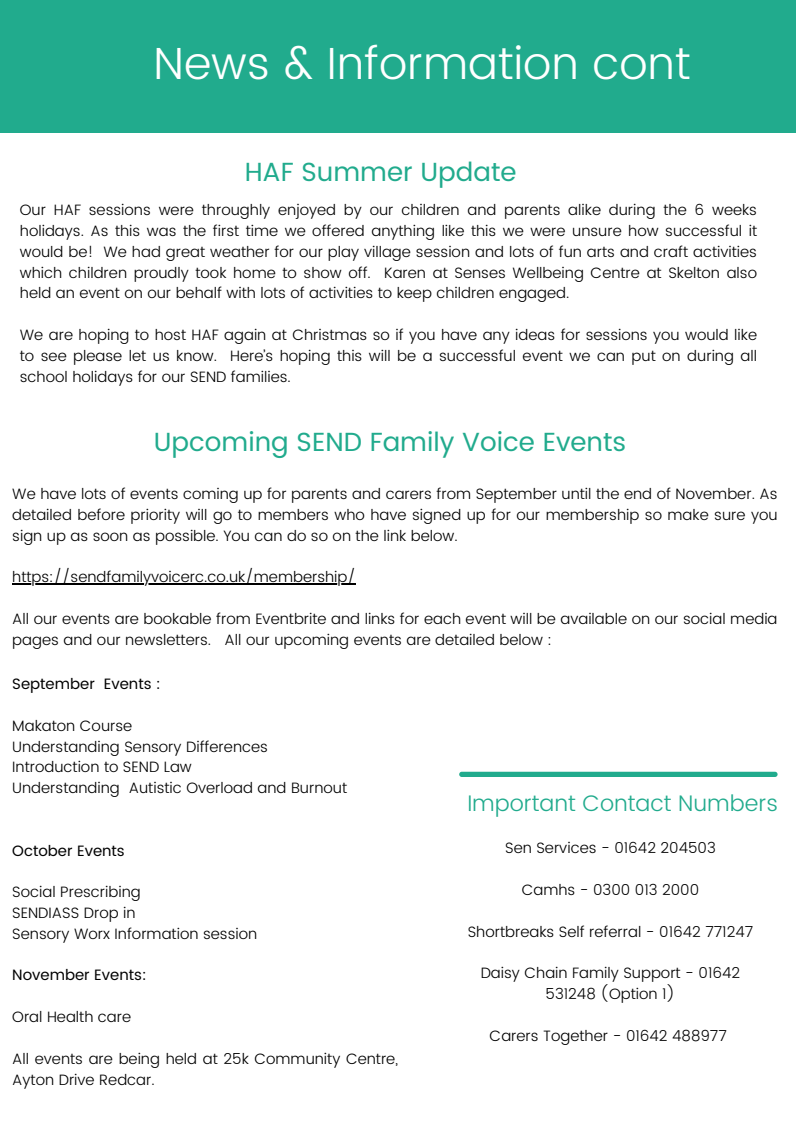
<style>
.page{position:relative;width:796px;height:1125px;background:#fff}
.page>*{position:absolute;margin:0;border:0;box-sizing:border-box;transform-origin:0 0}
.t1{font:300 45px "Poppins";color:#fff}
.t2{font:26.25px "Poppins";color:#21ab8d}
.t3{font:300 22.5px "Poppins";color:#21ab8d}
.t4{font:300 15px/20.9px "Poppins";color:#000;text-align:justify}
.t5{font:15px "Poppins";color:#000}
</style>
<div class="page">
<div style="left:0;top:0;width:795px;height:132px;background:#21ab8d"></div>
<div style="left:459px;top:772px;width:318px;height:5px;background:#21ab8d;border-radius:3px"></div>
<hr style="left:12px;top:583px;width:344px;height:1px;background:#000">
<h2 class="t1" style="left:153px;top:37px;width:538px">News &amp; Information cont</h2>
<p class="t2" style="left:245px;top:157px;width:273px">HAF Summer Update</p>
<p class="t4" style="left:20px;top:200px;width:738px">Our HAF sessions were throughly enjoyed by our children and parents alike during the 6 weeks holidays. As this was the first time we offered anything like this we were unsure how successful it would be! We had great weather for our play village session and lots of fun arts and craft activities which children proudly took home to show off. Karen at Senses Wellbeing Centre at Skelton also held an event on our behalf with lots of activities to keep children engaged.</p>
<p class="t4" style="left:20px;top:324px;width:738px">We are hoping to host HAF again at Christmas so if you have any ideas for sessions you would like to see please let us know. Here’s hoping this will be a successful event we can put on during all school holidays for our SEND families.</p>
<p class="t2" style="left:154px;top:426px;width:473px">Upcoming SEND Family Voice Events</p>
<p class="t4" style="left:12px;top:483px;width:766px">We have lots of events coming up for parents and carers from September until the end of November. As detailed before priority will go to members who have signed up for our membership so make sure you sign up as soon as possible. You can do so on the link below.</p>
<p class="t4" style="left:12px;top:567px;width:345px">https://sendfamilyvoicerc.co.uk/membership/</p>
<p class="t4" style="left:12px;top:608px;width:766px">All our events are bookable from Eventbrite and links for each event will be available on our social media pages and our newsletters. All our upcoming events are detailed below :</p>
<p class="t5" style="left:12px;top:675px;width:150px">September Events :</p>
<p class="t4" style="left:12px;top:715px;width:121px">Makaton Course</p>
<p class="t4" style="left:12px;top:736px;width:257px">Understanding Sensory Differences</p>
<p class="t4" style="left:12px;top:757px;width:181px">Introduction to SEND Law</p>
<p class="t4" style="left:12px;top:778px;width:336px">Understanding Autistic Overload and Burnout</p>
<p class="t5" style="left:12px;top:842px;width:114px">October Events</p>
<p class="t4" style="left:12px;top:882px;width:130px">Social Prescribing</p>
<h3 class="t4" style="left:12px;top:902px;width:125px">SENDIASS Drop in</h3>
<p class="t4" style="left:12px;top:923px;width:246px">Sensory Worx Information session</p>
<p class="t5" style="left:12px;top:967px;width:136px">November Events:</p>
<p class="t4" style="left:12px;top:1006px;width:120px">Oral Health care</p>
<p class="t4" style="left:12px;top:1048px;width:387px">All events are being held at 25k Community Centre,<br>Ayton Drive Redcar.</p>
<p class="t3" style="left:467px;top:790px;width:312px">Important Contact Numbers</p>
<p class="t4" style="left:505px;top:838px;width:212px">Sen Services - 01642 204503</p>
<p class="t4" style="left:521px;top:879px;width:179px">Camhs - 0300 013 2000</p>
<h2 class="t4" style="left:467px;top:921px;width:287px">Shortbreaks Self referral - 01642 771247</h2>
<p class="t4" style="left:480px;top:963px;width:261px;text-align:center">Daisy Chain Family Support - 01642<br>531248 (Option 1)</p>
<p class="t4" style="left:489px;top:1025px;width:238px">Carers Together - 01642 488977</p>
</div>
